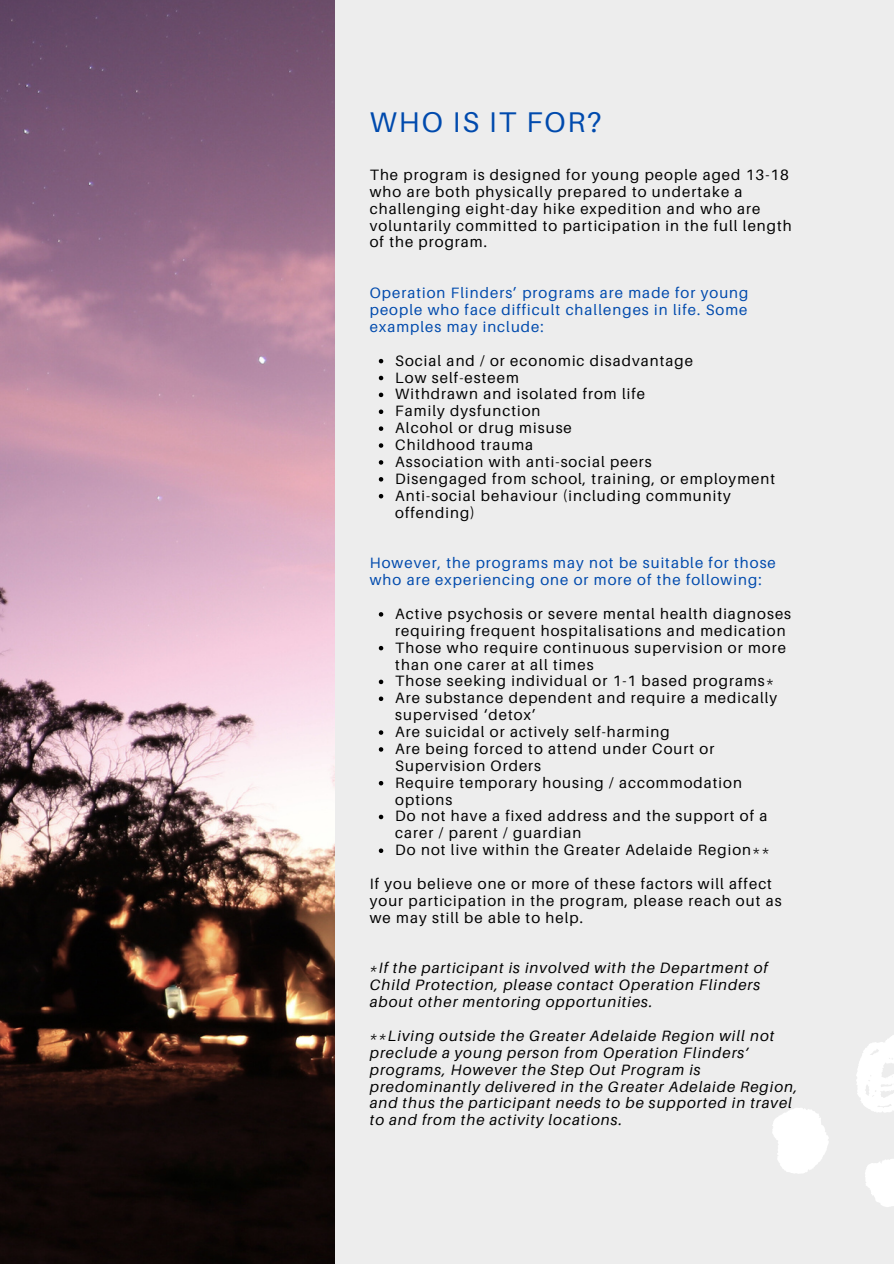
<style>
.page{position:relative;width:894px;height:1264px;background:#fff}
.page>*{position:absolute;margin:0;border:0;box-sizing:border-box;transform-origin:0 0}
.t1{font:28.5px "Aileron";letter-spacing:.07em;color:#004aad}
.t2{font:15px/16.8px "Aileron";letter-spacing:.07em;color:#000}
.t3{font:italic 15px/16.8px "Aileron";letter-spacing:.07em;color:#000}
.t4{font:15px/16.8px "Aileron";letter-spacing:.07em;color:#004aad;text-align:justify}
</style>
<div class="page">
<div style="left:0;top:0;width:893px;height:1263px;background:#ededed"></div>
<img style="left:0;top:0;width:334px;height:1263px">
<svg style="left:378px;top:359px;width:5px;height:4px"></svg>
<svg style="left:378px;top:376px;width:5px;height:4px"></svg>
<svg style="left:378px;top:392px;width:5px;height:5px"></svg>
<svg style="left:378px;top:409px;width:5px;height:5px"></svg>
<svg style="left:378px;top:426px;width:5px;height:5px"></svg>
<svg style="left:378px;top:443px;width:5px;height:5px"></svg>
<svg style="left:378px;top:460px;width:5px;height:4px"></svg>
<svg style="left:378px;top:477px;width:5px;height:4px"></svg>
<svg style="left:378px;top:494px;width:5px;height:4px"></svg>
<svg style="left:378px;top:612px;width:5px;height:4px"></svg>
<svg style="left:378px;top:646px;width:5px;height:4px"></svg>
<svg style="left:378px;top:679px;width:5px;height:5px"></svg>
<svg style="left:378px;top:696px;width:5px;height:5px"></svg>
<svg style="left:378px;top:730px;width:5px;height:4px"></svg>
<svg style="left:378px;top:747px;width:5px;height:4px"></svg>
<svg style="left:378px;top:781px;width:5px;height:4px"></svg>
<svg style="left:378px;top:814px;width:5px;height:5px"></svg>
<svg style="left:378px;top:848px;width:5px;height:5px"></svg>
<svg style="left:856px;top:1035px;width:37px;height:78px"></svg>
<svg style="left:865px;top:1159px;width:28px;height:48px"></svg>
<svg style="left:772px;top:1108px;width:57px;height:66px"></svg>
<p class="t1" style="left:369px;top:104px;width:233px">WHO IS IT FOR?</p>
<h1 class="t2" style="left:369px;top:166px;width:423px">The program is designed for young people aged 13-18 who are both physically prepared to undertake a challenging eight-day hike expedition and who are voluntarily committed to participation in the full length of the program.</h1>
<p class="t4" style="left:369px;top:284px;width:380px">Operation Flinders’ programs are made for young people who face difficult challenges in life. Some examples may include:</p>
<p class="t2" style="left:395px;top:351px;width:299px">Social and / or economic disadvantage</p>
<p class="t2" style="left:395px;top:368px;width:125px">Low self-esteem</p>
<p class="t2" style="left:395px;top:385px;width:251px">Withdrawn and isolated from life</p>
<p class="t2" style="left:395px;top:402px;width:147px">Family dysfunction</p>
<p class="t2" style="left:395px;top:419px;width:178px">Alcohol or drug misuse</p>
<p class="t2" style="left:395px;top:436px;width:139px">Childhood trauma</p>
<p class="t2" style="left:395px;top:453px;width:258px">Association with anti-social peers</p>
<p class="t2" style="left:395px;top:470px;width:381px">Disengaged from school, training, or employment</p>
<p class="t2" style="left:395px;top:486px;width:337px">Anti-social behaviour (including community offending)</p>
<p class="t4" style="left:369px;top:554px;width:407px">However, the programs may not be suitable for those who are experiencing one or more of the following:</p>
<p class="t2" style="left:395px;top:605px;width:397px">Active psychosis or severe mental health diagnoses requiring frequent hospitalisations and medication</p>
<p class="t2" style="left:395px;top:638px;width:392px">Those who require continuous supervision or more than one carer at all times</p>
<p class="t2" style="left:395px;top:672px;width:380px">Those seeking individual or 1-1 based programs*</p>
<p class="t2" style="left:395px;top:689px;width:383px">Are substance dependent and require a medically supervised ‘detox’</p>
<p class="t2" style="left:395px;top:723px;width:276px">Are suicidal or actively self-harming</p>
<p class="t2" style="left:395px;top:740px;width:320px">Are being forced to attend under Court or<br>Supervision Orders</p>
<p class="t2" style="left:395px;top:773px;width:348px">Require temporary housing / accommodation options</p>
<p class="t2" style="left:395px;top:807px;width:373px">Do not have a fixed address and the support of a carer / parent / guardian</p>
<p class="t2" style="left:395px;top:841px;width:376px">Do not live within the Greater Adelaide Region**</p>
<p class="t2" style="left:369px;top:875px;width:413px">If you believe one or more of these factors will affect your participation in the program, please reach out as we may still be able to help.</p>
<p class="t3" style="left:369px;top:959px;width:399px">*If the participant is involved with the Department of<br>Child Protection, please contact Operation Flinders about other mentoring opportunities.</p>
<p class="t3" style="left:369px;top:1026px;width:429px">**Living outside the Greater Adelaide Region will not preclude a young person from Operation Flinders’ programs, However the Step Out Program is predominantly delivered in the Greater Adelaide Region, and thus the participant needs to be supported in travel to and from the activity locations.</p>
</div>
